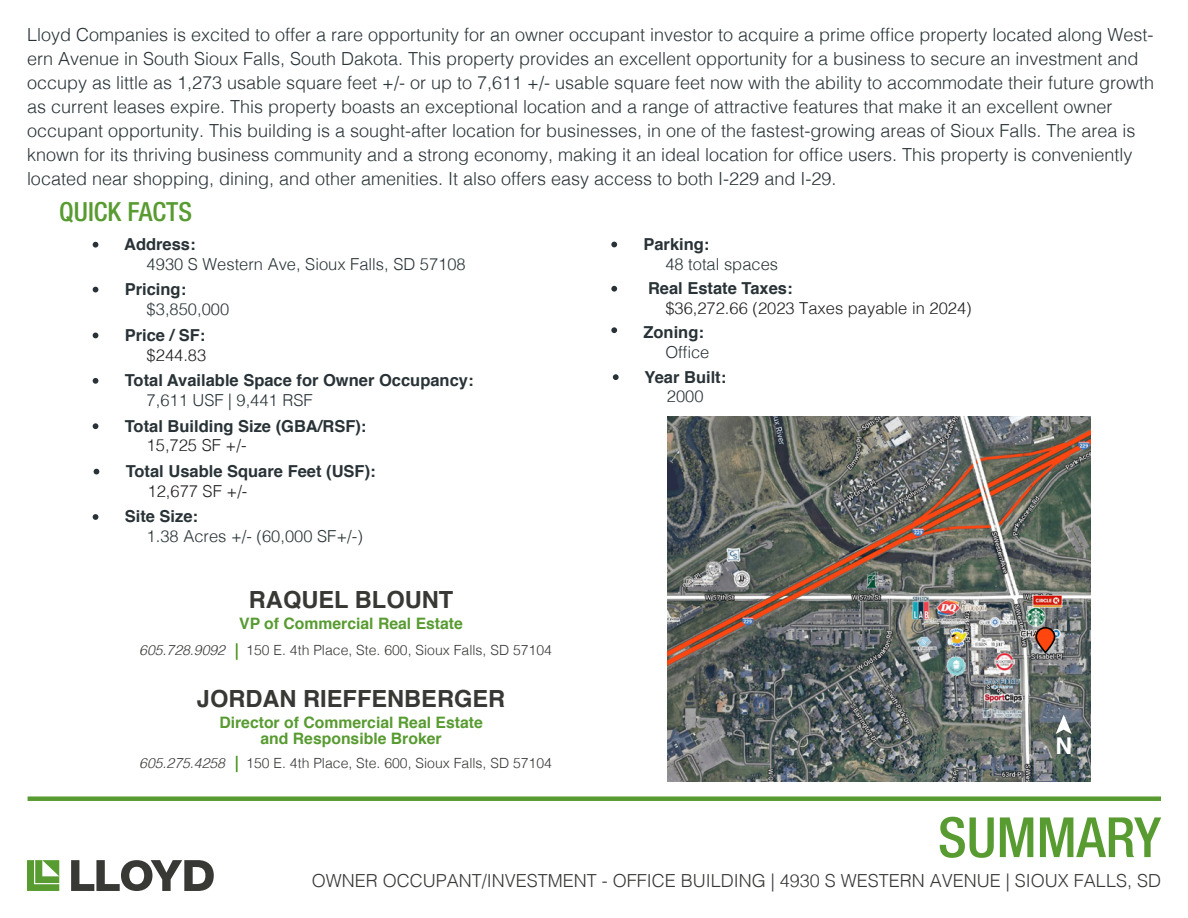
<style>
.page{position:relative;width:1188px;height:918px;background:#fff}
.page>*{position:absolute;margin:0;border:0;box-sizing:border-box;transform-origin:0 0}
.t1{font:500 condensed 55.5px "Helvetica Neue LT Std";color:#589b31}
.t2{font:500 condensed 26.4px "Helvetica Neue LT Std";color:#589b31}
.t3{font:700 23.7px "Helvetica";color:#383935}
.t4{font:700 23.1px "Helvetica";color:#fff}
.t5{font:300 18px/24px "Helvetica";color:#293337}
.t6{font:300 18px "Helvetica";color:#383935}
.t7{font:700 16.5px "Helvetica";color:#293337}
.t8{font:300 16.5px "Helvetica";color:#293337}
.t9{font:300 16.5px "Helvetica";color:#231f20}
.t10{font:700 15.75px/16.8px "Helvetica";color:#589b31;text-align:center}
.t11{font:300 14.1px "Helvetica";color:#383935}
.s1{font-style:italic}
.s2{font-style:italic;color:#589b31}
</style>
<div class="page">
<svg style="left:27px;top:860px;width:32px;height:31px"></svg>
<svg style="left:71px;top:860px;width:143px;height:31px"></svg>
<div style="left:28px;top:796px;width:1133px;height:5px;background:#589b31"></div>
<svg style="left:93px;top:287px;width:5px;height:5px"></svg>
<svg style="left:93px;top:378px;width:5px;height:6px"></svg>
<svg style="left:93px;top:242px;width:5px;height:6px"></svg>
<svg style="left:93px;top:423px;width:5px;height:6px"></svg>
<svg style="left:93px;top:514px;width:5px;height:6px"></svg>
<svg style="left:611px;top:242px;width:6px;height:5px"></svg>
<svg style="left:611px;top:286px;width:6px;height:6px"></svg>
<svg style="left:93px;top:333px;width:5px;height:5px"></svg>
<img style="left:667px;top:417px;width:424px;height:365px">
<svg style="left:1056px;top:715px;width:16px;height:19px"></svg>
<svg style="left:611px;top:327px;width:6px;height:6px"></svg>
<img style="left:1028px;top:531px;width:36px;height:141px">
<svg style="left:94px;top:469px;width:5px;height:5px"></svg>
<svg style="left:613px;top:374px;width:6px;height:6px"></svg>
<p class="t5" style="left:27px;top:22px;width:1129px">Lloyd Companies is excited to offer a rare opportunity for an owner occupant investor to acquire a prime office property located along West&shy;ern Avenue in South Sioux Falls, South Dakota. This property provides an excellent opportunity for a business to secure an investment and occupy as little as 1,273 usable square feet +/- or up to 7,611 +/- usable square feet now with the ability to accommodate their future growth as current leases expire. This property boasts an exceptional location and a range of attractive features that make it an excellent owner occupant opportunity. This building is a sought-after location for businesses, in one of the fastest-growing areas of Sioux Falls. The area is known for its thriving business community and a strong economy, making it an ideal location for office users. This property is conveniently located near shopping, dining, and other amenities. It also offers easy access to both I-229 and I-29.</p>
<p class="t2" style="left:59px;top:196px;width:135px">QUICK FACTS</p>
<p class="t7" style="left:124px;top:231px;width:73px">Address:</p>
<p class="t8" style="left:147px;top:250px;width:321px">4930 S Western Ave, Sioux Falls, SD 57108</p>
<p class="t7" style="left:125px;top:276px;width:63px">Pricing:</p>
<p class="t8" style="left:147px;top:295px;width:84px">$3,850,000</p>
<p class="t7" style="left:125px;top:322px;width:82px">Price / SF:</p>
<p class="t9" style="left:147px;top:341px;width:61px">$244.83</p>
<p class="t7" style="left:125px;top:367px;width:350px">Total Available Space for Owner Occupancy:</p>
<p class="t8" style="left:147px;top:386px;width:168px">7,611 USF | 9,441 RSF</p>
<p class="t7" style="left:125px;top:412px;width:243px">Total Building Size (GBA/RSF):</p>
<p class="t9" style="left:147px;top:431px;width:101px">15,725 SF +/-</p>
<p class="t7" style="left:126px;top:458px;width:251px">Total Usable Square Feet (USF):</p>
<p class="t9" style="left:148px;top:477px;width:101px">12,677 SF +/-</p>
<p class="t7" style="left:125px;top:503px;width:75px">Site Size:</p>
<p class="t8" style="left:147px;top:522px;width:218px">1.38 Acres +/- (60,000 SF+/-)</p>
<p class="t3" style="left:249px;top:581px;width:206px">RAQUEL BLOUNT</p>
<p class="t11" style="left:139px;top:638px;width:414px"><span class="s1">605.728.9092</span> <span class="s2">|</span> 150 E. 4th Place, Ste. 600, Sioux Falls, SD 57104</p>
<p class="t10" style="left:239px;top:616px;width:225px">VP of Commercial Real Estate</p>
<p class="t3" style="left:197px;top:679px;width:310px">JORDAN RIEFFENBERGER</p>
<p class="t10" style="left:219px;top:714px;width:265px">Director of Commercial Real Estate and Responsible Broker</p>
<p class="t11" style="left:139px;top:751px;width:414px"><span class="s1">605.275.4258</span> <span class="s2">|</span> 150 E. 4th Place, Ste. 600, Sioux Falls, SD 57104</p>
<p class="t7" style="left:643px;top:231px;width:68px">Parking:</p>
<p class="t8" style="left:665px;top:250px;width:114px">48 total spaces</p>
<p class="t7" style="left:648px;top:275px;width:146px">Real Estate Taxes:</p>
<p class="t9" style="left:665px;top:294px;width:308px">$36,272.66 (2023 Taxes payable in 2024)</p>
<p class="t7" style="left:643px;top:319px;width:62px">Zoning:</p>
<p class="t8" style="left:665px;top:338px;width:46px">Office</p>
<p class="t7" style="left:645px;top:363px;width:83px">Year Built:</p>
<p class="t8" style="left:667px;top:382px;width:38px">2000</p>
<p class="t4" style="left:1055px;top:727px;width:18px">N</p>
<p class="t1" style="left:938px;top:804px;width:225px">SUMMARY</p>
<p class="t6" style="left:312px;top:865px;width:851px">OWNER OCCUPANT/INVESTMENT - OFFICE BUILDING | 4930 S WESTERN AVENUE | SIOUX FALLS, SD</p>
</div>
